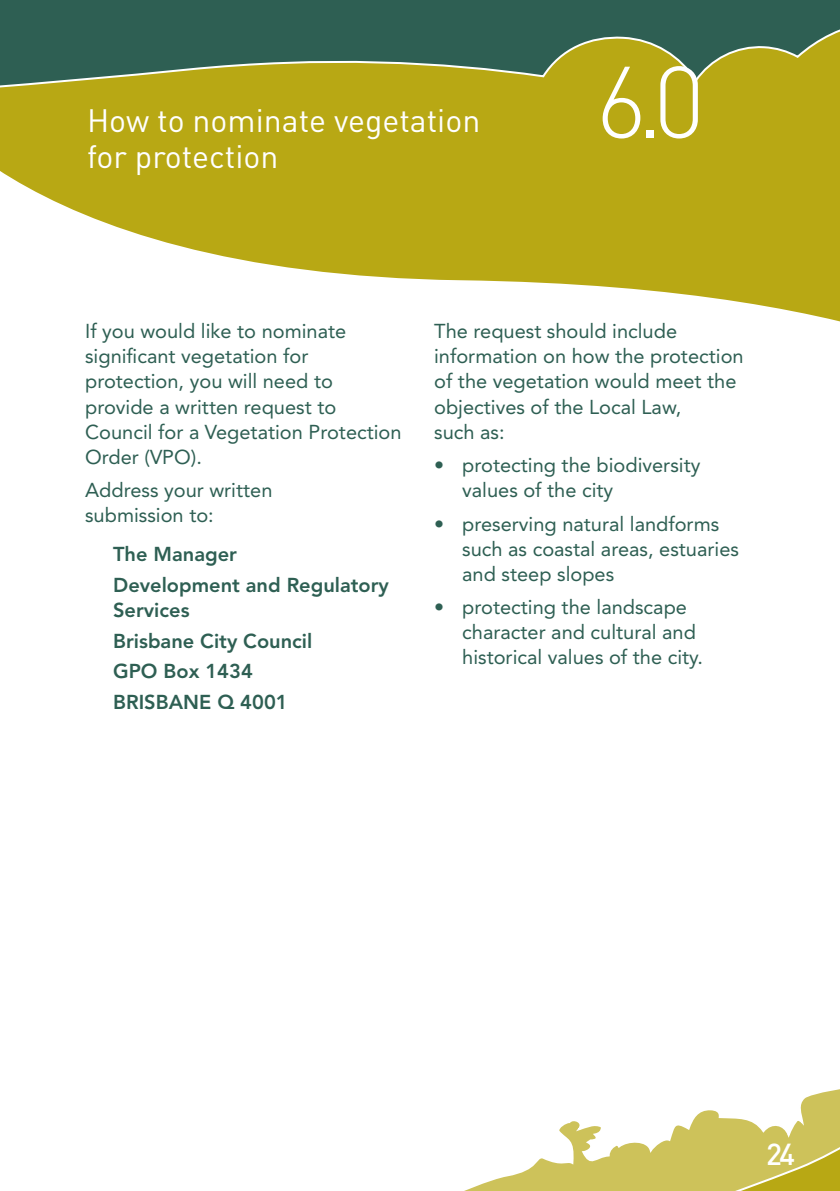
<style>
.page{position:relative;width:840px;height:1191px;background:#fff}
.page>*{position:absolute;margin:0;border:0;box-sizing:border-box;transform-origin:0 0}
.t1{font:300 100px "DIN";color:#fff}
.t2{font:32px "DIN";color:#fff}
.t3{font:500 30px "DIN";color:#fff}
.t4{font:20px/25px "Avenir";color:#2e5f53}
.t5{font:800 20px/30.6px "Avenir";color:#2e5f53}
</style>
<div class="page">
<svg style="left:1px;top:127px;width:838px;height:195px"></svg>
<svg style="left:0;top:127px;width:1px;height:45px"></svg>
<svg style="left:0;top:0;width:839px;height:127px;background:#758536"></svg>
<svg style="left:464px;top:1089px;width:375px;height:102px"></svg>
<svg style="left:625px;top:1133px;width:214px;height:58px;background:#ccc159"></svg>
<h2 class="t2" style="left:87px;top:101px;width:394px">How to nominate vegetation</h2>
<h2 class="t2" style="left:87px;top:137px;width:193px">for protection</h2>
<h1 class="t1" style="left:595px;top:40px;width:111px">6.0</h1>
<p class="t4" style="left:85px;top:319px;width:318px">If you would like to nominate significant vegetation for protection, you will need to provide a written request to<br>Council for a Vegetation Protection<br>Order (VPO).</p>
<p class="t4" style="left:85px;top:477px;width:189px">Address your written submission to:</p>
<p class="t5" style="left:113px;top:539px;width:277px">The Manager<br>Development and Regulatory</p>
<p class="t5" style="left:113px;top:594px;width:200px">Services<br>Brisbane City Council<br>GPO Box 1434<br>BRISBANE Q 4001</p>
<p class="t4" style="left:434px;top:319px;width:311px">The request should include information on how the protection of the vegetation would meet the objectives of the Local Law,<br>such as:</p>
<p class="t4" style="left:462px;top:452px;width:239px;text-indent:-28px">• protecting the biodiversity values of the city</p>
<p class="t4" style="left:462px;top:511px;width:278px;text-indent:-28px">• preserving natural landforms such as coastal areas, estuaries and steep slopes</p>
<p class="t4" style="left:462px;top:594px;width:242px;text-indent:-28px">• protecting the landscape character and cultural and historical values of the city.</p>
<h3 class="t3" style="left:765px;top:1134px;width:30px">24</h3>
</div>
